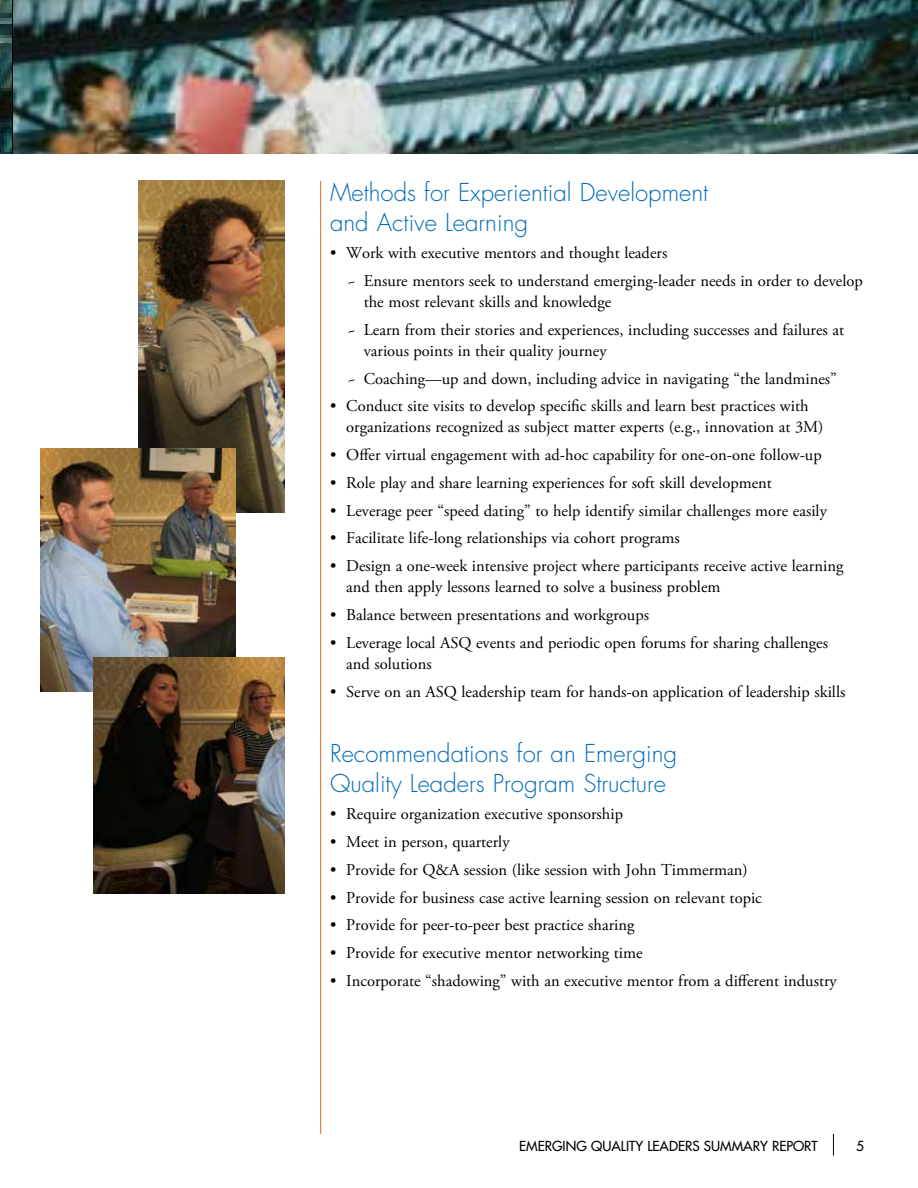
<style>
.page{position:relative;width:918px;height:1188px;background:#fff}
.page>*{position:absolute;margin:0;border:0;box-sizing:border-box;transform-origin:0 0}
.t1{font:300 24px/30px "Futura Std";color:#036cb6}
.t2{font:16.5px/27.8px "Adobe Garamond Pro";color:#000}
.t3{font:500 13.5px "Futura Std";color:#000}
</style>
<div class="page">
<svg style="left:833px;top:1134px;width:1px;height:22px"></svg>
<img style="left:13px;top:0;width:905px;height:153px">
<div style="left:0;top:0;width:13px;height:153px;background:#000"></div>
<img style="left:0;top:0;width:12px;height:153px">
<img style="left:138px;top:181px;width:147px;height:332px">
<img style="left:41px;top:448px;width:195px;height:243px">
<img style="left:94px;top:657px;width:191px;height:237px">
<hr style="left:320px;top:181px;width:1px;height:953px;background:#e36f1e">
<h1 class="t1" style="left:330px;top:178px;width:380px">Methods for Experiential Development and Active Learning</h1>
<p class="t2" style="left:348px;top:240px;width:517px;text-indent:-18px">• Work with executive mentors and thought leaders<br>~ Ensure mentors seek to understand emerging-leader needs in order to develop</p>
<p class="t2" style="left:348px;top:289px;width:498px;text-indent:16px">the most relevant skills and knowledge<br>~ Learn from their stories and experiences, including successes and failures at</p>
<p class="t2" style="left:348px;top:337px;width:491px;text-indent:16px">various points in their quality journey<br>~ Coaching—up and down, including advice in navigating “the landmines”</p>
<p class="t2" style="left:346px;top:396px;width:479px;line-height:21px;text-indent:-16px">• Conduct site visits to develop specific skills and learn best practices with organizations recognized as subject matter experts (e.g., innovation at 3M)</p>
<p class="t2" style="left:330px;top:442px;width:493px">• Offer virtual engagement with ad-hoc capability for one-on-one follow-up</p>
<p class="t2" style="left:330px;top:469px;width:443px">• Role play and share learning experiences for soft skill development</p>
<p class="t2" style="left:330px;top:497px;width:498px">• Leverage peer “speed dating” to help identify similar challenges more easily</p>
<p class="t2" style="left:330px;top:525px;width:351px">• Facilitate life-long relationships via cohort programs</p>
<p class="t2" style="left:346px;top:556px;width:499px;line-height:21px;text-indent:-16px">• Design a one-week intensive project where participants receive active learning and then apply lessons learned to solve a business problem</p>
<p class="t2" style="left:330px;top:601px;width:321px">• Balance between presentations and workgroups</p>
<p class="t2" style="left:346px;top:633px;width:483px;line-height:21px;text-indent:-16px">• Leverage local ASQ events and periodic open forums for sharing challenges and solutions</p>
<p class="t2" style="left:330px;top:678px;width:517px">• Serve on an ASQ leadership team for hands-on application of leadership skills</p>
<h1 class="t1" style="left:330px;top:739px;width:349px">Recommendations for an Emerging<br>Quality Leaders Program Structure</h1>
<p class="t2" style="left:330px;top:801px;width:295px">• Require organization executive sponsorship</p>
<p class="t2" style="left:330px;top:829px;width:181px">• Meet in person, quarterly</p>
<p class="t2" style="left:330px;top:856px;width:419px">• Provide for Q&amp;A session (like session with John Timmerman)</p>
<p class="t2" style="left:330px;top:884px;width:433px">• Provide for business case active learning session on relevant topic</p>
<p class="t2" style="left:330px;top:912px;width:306px">• Provide for peer-to-peer best practice sharing</p>
<p class="t2" style="left:330px;top:940px;width:314px">• Provide for executive mentor networking time</p>
<p class="t2" style="left:330px;top:967px;width:508px">• Incorporate “shadowing” with an executive mentor from a different industry</p>
<p class="t3" style="left:519px;top:1137px;width:300px">EMERGING QUALITY LEADERS SUMMARY REPORT</p>
<p class="t3" style="left:856px;top:1137px;width:9px">5</p>
</div>
